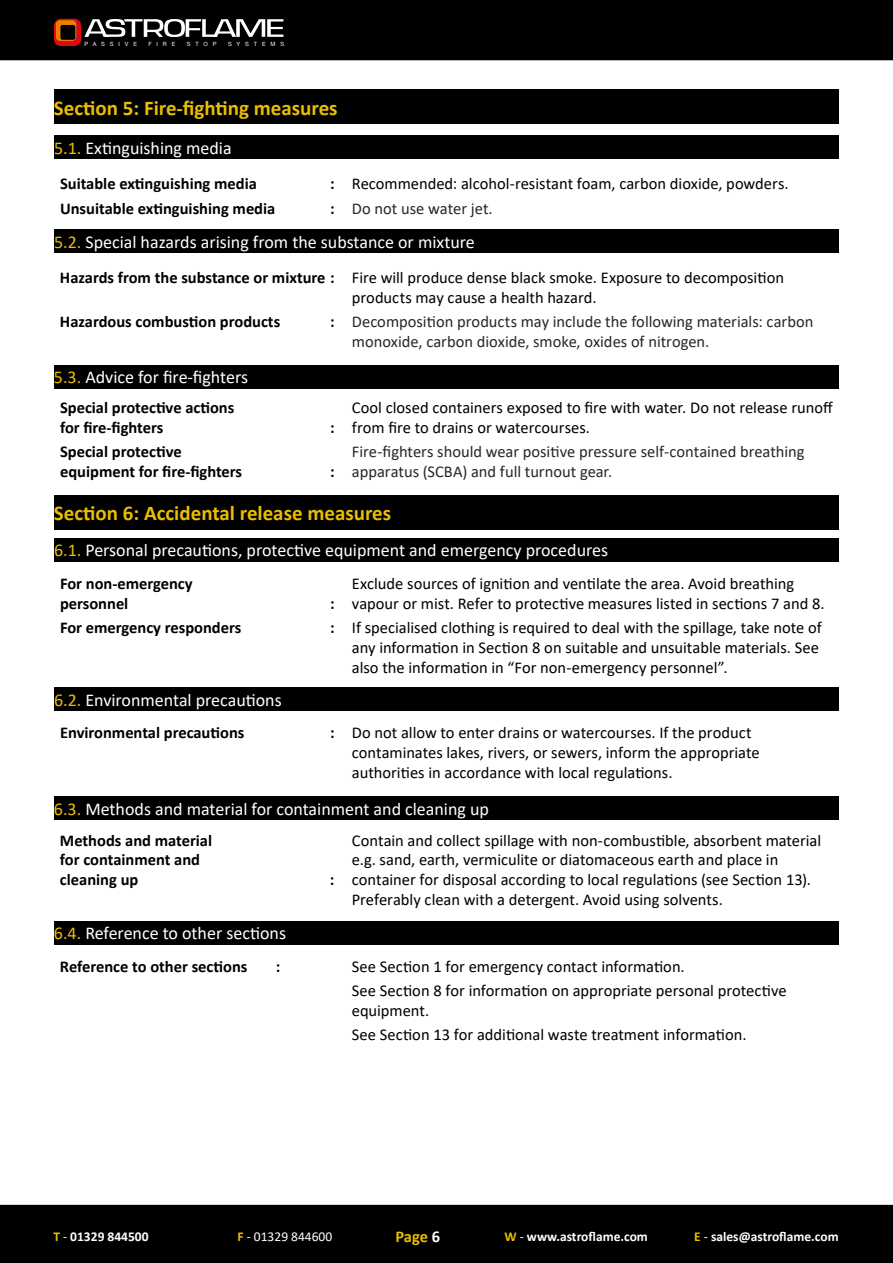
<style>
.page{position:relative;width:893px;height:1263px;background:#fff}
.page>*{position:absolute;margin:0;border:0;box-sizing:border-box;transform-origin:0 0}
.t1{font:700 21px "Calibri";color:#ebbe00}
.t2{font:18px "Calibri";color:#fff}
.t3{font:16.5px/19.8px "Calibri";color:#000}
.t4{font:700 16.5px/19.8px "Calibri";color:#000}
.t5{font:16.5px/19.8px "Calibri";color:#272727}
.t6{font:700 16.5px "Calibri";color:#ebbe00}
.t7{font:700 13.5px "Calibri";color:#fff}
.t8{font:13.5px "Calibri";color:#fff}
.t9{font:5.85px "Helvetica Neue";letter-spacing:.84em;color:#fff}
.s1{color:#ebbe00}
.s2{font-weight:700}
.s3{font-weight:700;color:#000}
.s4{color:#fff}
.s5{font-weight:400}
.s6{font-weight:700;color:#ebbe00}
</style>
<div class="page">
<div style="left:0;top:0;width:893px;height:60px;background:#000"></div>
<div style="left:0;top:1205px;width:893px;height:58px;background:#000"></div>
<svg style="left:54px;top:19px;width:230px;height:27px"></svg>
<div style="left:54px;top:136px;width:785px;height:23px;background:#000"></div>
<div style="left:54px;top:89px;width:785px;height:35px;background:#000"></div>
<div style="left:54px;top:230px;width:785px;height:23px;background:#000"></div>
<div style="left:54px;top:365px;width:785px;height:23px;background:#000"></div>
<div style="left:54px;top:538px;width:785px;height:23px;background:#000"></div>
<div style="left:54px;top:495px;width:785px;height:34px;background:#000"></div>
<div style="left:54px;top:687px;width:785px;height:23px;background:#000"></div>
<div style="left:54px;top:796px;width:785px;height:24px;background:#000"></div>
<div style="left:54px;top:921px;width:785px;height:23px;background:#000"></div>
<p class="t9" style="left:84px;top:40px;width:54px">PASSIVE</p>
<p class="t9" style="left:148px;top:40px;width:28px">FIRE</p>
<p class="t9" style="left:187px;top:40px;width:31px">STOP</p>
<p class="t9" style="left:228px;top:40px;width:58px">SYSTEMS</p>
<p class="t1" style="left:54px;top:93px;width:285px">Section 5: Fire-fighting measures</p>
<p class="t2" style="left:54px;top:136px;width:179px"><span class="s1">5.1.</span> Extinguishing media</p>
<p class="t4" style="left:60px;top:174px;width:198px">Suitable extinguishing media</p>
<p class="t3" style="left:330px;top:173px;width:460px"><span class="s2">:</span> Recommended: alcohol-resistant foam, carbon dioxide, powders.</p>
<p class="t4" style="left:60px;top:198px;width:217px">Unsuitable extinguishing media</p>
<p class="t5" style="left:330px;top:198px;width:164px"><span class="s3">:</span> Do not use water jet.</p>
<p class="t2" style="left:54px;top:230px;width:422px"><span class="s1">5.2.</span> Special hazards arising from the substance or mixture</p>
<p class="t3" style="left:352px;top:267px;width:434px;text-indent:-292px"><span class="s2">Hazards from the substance or mixture :</span> Fire will produce dense black smoke. Exposure to decomposition products may cause a health hazard.</p>
<p class="t4" style="left:60px;top:312px;width:222px">Hazardous combustion products</p>
<p class="t5" style="left:352px;top:312px;width:463px;text-indent:-22px"><span class="s3">:</span> Decomposition products may include the following materials: carbon monoxide, carbon dioxide, smoke, oxides of nitrogen.</p>
<p class="t2" style="left:54px;top:365px;width:196px"><span class="s1">5.3.</span> Advice for fire-fighters</p>
<p class="t4" style="left:60px;top:398px;width:176px">Special protective actions for fire-fighters</p>
<p class="t4" style="left:60px;top:442px;width:184px">Special protective equipment for fire-fighters</p>
<p class="t4" style="left:330px;top:417px;width:6px">:</p>
<p class="t4" style="left:330px;top:461px;width:6px">:</p>
<p class="t3" style="left:352px;top:397px;width:483px">Cool closed containers exposed to fire with water. Do not release runoff from fire to drains or watercourses.</p>
<p class="t5" style="left:352px;top:441px;width:454px">Fire-fighters should wear positive pressure self-contained breathing apparatus (SCBA) and full turnout gear.</p>
<p class="t1" style="left:54px;top:498px;width:339px">Section 6: Accidental release measures</p>
<p class="t2" style="left:54px;top:538px;width:556px"><span class="s1">6.1.</span> Personal precautions, protective equipment and emergency procedures</p>
<p class="t4" style="left:60px;top:573px;width:134px">For non-emergency personnel</p>
<p class="t4" style="left:330px;top:593px;width:6px">:</p>
<p class="t3" style="left:352px;top:573px;width:474px">Exclude sources of ignition and ventilate the area. Avoid breathing vapour or mist. Refer to protective measures listed in sections 7 and 8.</p>
<p class="t4" style="left:60px;top:617px;width:183px">For emergency responders</p>
<p class="t3" style="left:352px;top:617px;width:471px;text-indent:-22px"><span class="s2">:</span> If specialised clothing is required to deal with the spillage, take note of any information in Section 8 on suitable and unsuitable materials. See also the information in “For non-emergency personnel”.</p>
<p class="t2" style="left:54px;top:687px;width:229px"><span class="s1">6.2.</span> Environmental precautions</p>
<p class="t4" style="left:60px;top:723px;width:186px">Environmental precautions</p>
<p class="t3" style="left:352px;top:723px;width:409px;text-indent:-22px"><span class="s2">:</span> Do not allow to enter drains or watercourses. If the product contaminates lakes, rivers, or sewers, inform the appropriate authorities in accordance with local regulations.</p>
<p class="t2" style="left:54px;top:796px;width:436px"><span class="s1">6.3.</span> Methods and material for containment and cleaning up</p>
<p class="t4" style="left:60px;top:830px;width:154px">Methods and material for containment and cleaning up</p>
<p class="t3" style="left:352px;top:830px;width:471px">Contain and collect spillage with non-combustible, absorbent material e.g. sand, earth, vermiculite or diatomaceous earth and place in container for disposal according to local regulations (see Section 13).<br>Preferably clean with a detergent. Avoid using solvents.</p>
<p class="t4" style="left:330px;top:869px;width:6px">:</p>
<p class="t2" style="left:54px;top:921px;width:234px"><span class="s1">6.4.</span> Reference to other sections</p>
<p class="t4" style="left:60px;top:956px;width:189px">Reference to other sections</p>
<p class="t4" style="left:276px;top:956px;width:6px">:</p>
<p class="t3" style="left:352px;top:954px;width:436px;line-height:24px">See Section 1 for emergency contact information.<br>See Section 8 for information on appropriate personal protective</p>
<p class="t3" style="left:352px;top:998px;width:396px;line-height:24px">equipment.<br>See Section 13 for additional waste treatment information.</p>
<p class="t6" style="left:395px;top:1225px;width:46px">Page <span class="s4">6</span></p>
<p class="t7" style="left:53px;top:1227px;width:97px"><span class="s1">T</span> <span class="s5">-</span> 01329 844500</p>
<p class="t8" style="left:238px;top:1227px;width:96px"><span class="s6">F</span> - 01329 844600</p>
<p class="t7" style="left:504px;top:1227px;width:145px"><span class="s1">W</span> <span class="s5">-</span> www.astroflame.com</p>
<p class="t7" style="left:694px;top:1227px;width:146px"><span class="s1">E</span> <span class="s5">-</span> sales@astroflame.com</p>
</div>
